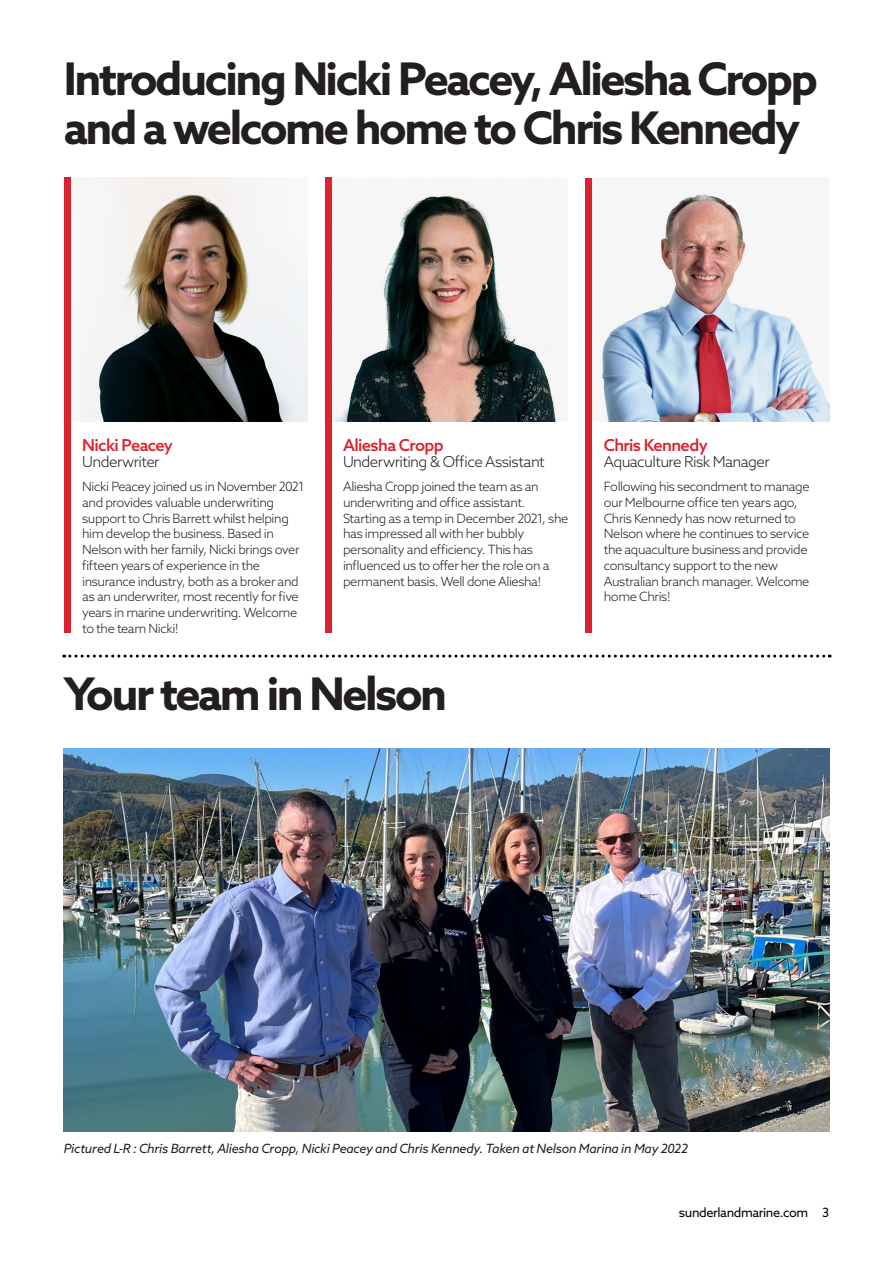
<style>
.page{position:relative;width:893px;height:1263px;background:#fff}
.page>*{position:absolute;margin:0;border:0;box-sizing:border-box;transform-origin:0 0}
.NORTH_-_Title__Large{font:700 45px/49.5px "Azo Sans";letter-spacing:-.055em;color:#231f20}
.NORTH_-_Body_1{font:500 16.5px "Azo Sans";letter-spacing:-.04em;color:#db2230}
.NORTH_-_Body_1-2{font:300 15px "Azo Sans";letter-spacing:-.04em;color:#231f20}
.NORTH_-_Body_1-3{font:300 12.75px/15.8px "Azo Sans";letter-spacing:-.03em;color:#231f20}
.NORTH_-_Body_2{font:italic 12.75px "Azo Sans";letter-spacing:-.02em;color:#231f20}
.NORTH_-_Navigation{font:12.75px "Azo Sans";letter-spacing:-.03em;color:#000001}
</style>
<div class="page">
<img style="left:64px;top:749px;width:765px;height:383px">
<img style="left:79px;top:177px;width:229px;height:244px">
<img style="left:600px;top:191px;width:229px;height:231px">
<div style="left:585px;top:178px;width:7px;height:455px;background:#db2230"></div>
<img style="left:331px;top:179px;width:235px;height:242px">
<div style="left:325px;top:177px;width:6px;height:456px;background:#db2230"></div>
<div style="left:64px;top:177px;width:7px;height:456px;background:#db2230"></div>
<svg style="left:64px;top:654px;width:766px;height:3px"></svg>
<p class="NORTH_-_Title__Large" style="left:64px;top:53px;width:756px">Introducing Nicki Peacey, Aliesha Cropp and a welcome home to Chris Kennedy</p>
<p class="NORTH_-_Body_1" style="left:82px;top:434px;width:92px">Nicki Peacey</p>
<p class="NORTH_-_Body_1-2" style="left:82px;top:452px;width:79px">Underwriter</p>
<p class="NORTH_-_Body_1-3" style="left:82px;top:479px;width:224px">Nicki Peacey joined us in November 2021 and provides valuable underwriting support to Chris Barrett whilst helping him develop the business. Based in Nelson with her family, Nicki brings over fifteen years of experience in the insurance industry, both as a broker and as an underwriter, most recently for five years in marine underwriting. Welcome to the team Nicki!</p>
<p class="NORTH_-_Body_1" style="left:343px;top:434px;width:102px">Aliesha Cropp</p>
<p class="NORTH_-_Body_1-2" style="left:343px;top:452px;width:203px">Underwriting &amp; Office Assistant</p>
<p class="NORTH_-_Body_1-3" style="left:343px;top:479px;width:227px">Aliesha Cropp joined the team as an underwriting and office assistant.<br>Starting as a temp in December 2021, she has impressed all with her bubbly personality and efficiency. This has influenced us to offer her the role on a permanent basis. Well done Aliesha!</p>
<p class="NORTH_-_Title__Large" style="left:64px;top:669px;width:385px">Your team in Nelson</p>
<p class="NORTH_-_Body_1" style="left:604px;top:434px;width:105px">Chris Kennedy</p>
<p class="NORTH_-_Body_1-2" style="left:604px;top:452px;width:167px">Aquaculture Risk Manager</p>
<p class="NORTH_-_Body_1-3" style="left:604px;top:479px;width:207px">Following his secondment to manage our Melbourne office ten years ago,<br>Chris Kennedy has now returned to<br>Nelson where he continues to service the aquaculture business and provide consultancy support to the new<br>Australian branch manager. Welcome home Chris!</p>
<p class="NORTH_-_Body_2" style="left:64px;top:1140px;width:626px">Pictured L-R : Chris Barrett, Aliesha Cropp, Nicki Peacey and Chris Kennedy. Taken at Nelson Marina in May 2022</p>
<p class="NORTH_-_Navigation" style="left:679px;top:1204px;width:152px">sunderlandmarine.com 3</p>
</div>
